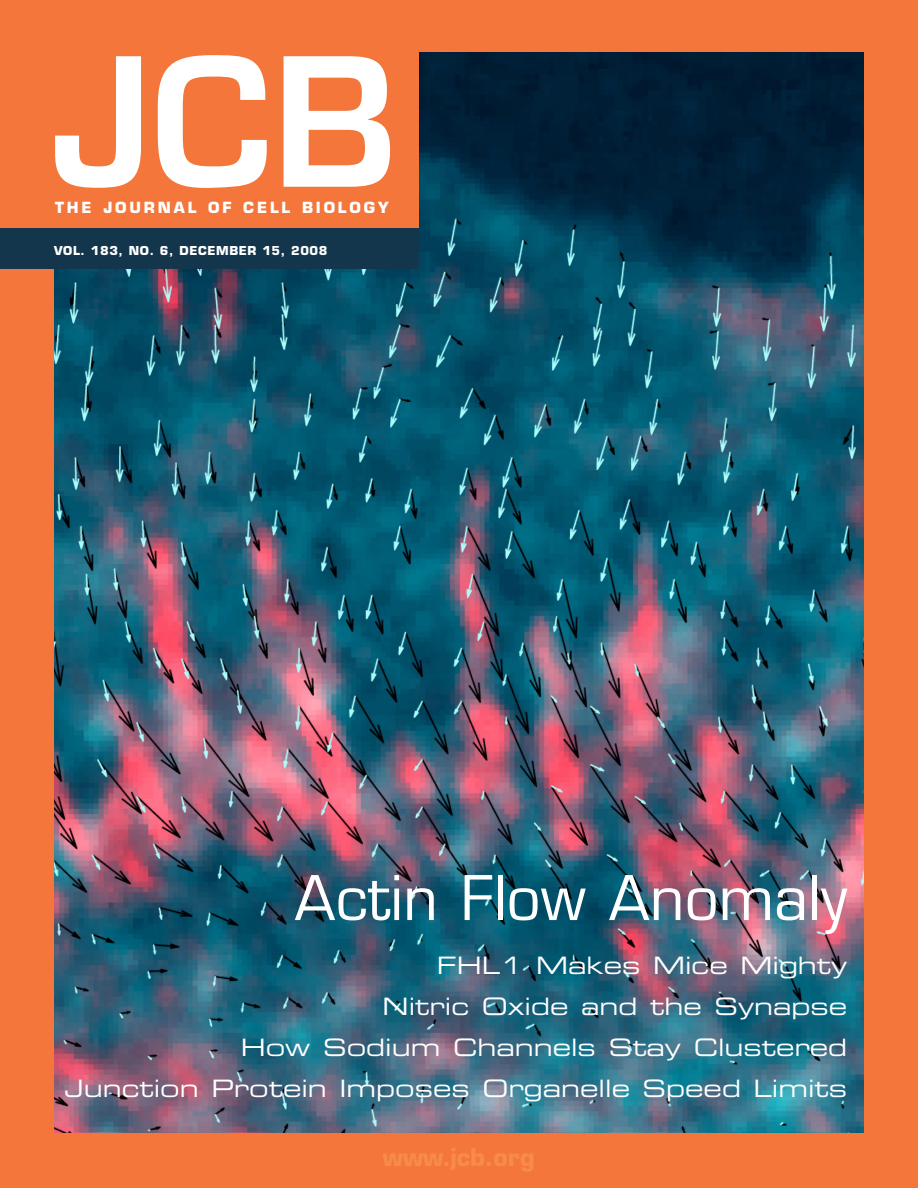
<style>
.page{position:relative;width:918px;height:1188px;background:#f4763b}
.page>*{position:absolute;margin:0;border:0;box-sizing:border-box;transform-origin:0 0}
.t1{font:600 174px "Eurostile LT Std";color:#fff}
.t2{font:60px "Eurostile LT Std";color:#fff}
.t3{font:24px/40.8px "Eurostile LT Std Ex 2";color:#fff;text-align:right}
.t4{font:700 24px "Eurostile LT Std";color:#f68b4b}
.t5{font:700 15px "Eurostile LT Std";letter-spacing:.19em;color:#fff}
.t6{font:700 12px "Eurostile LT Std";letter-spacing:.05em;color:#fff}
</style>
<div class="page">
<img style="left:54px;top:52px;width:810px;height:1080px">
<div style="left:0;top:17px;width:418px;height:211px;background:#f4763b"></div>
<div style="left:0;top:228px;width:418px;height:41px;background:#13364d"></div>
<h1 class="t1" style="left:50px;top:14px;width:349px">JCB</h1>
<p class="t5" style="left:55px;top:198px;width:335px">THE JOURNAL OF CELL BIOLOGY</p>
<p class="t6" style="left:54px;top:243px;width:145px">VOL. 183, NO. 6, Dece</p>
<p class="t6" style="left:216px;top:243px;width:23px">mber</p>
<p class="t6" style="left:262px;top:243px;width:67px">15, 2008</p>
<h2 class="t2" style="left:294px;top:862px;width:554px">Actin Flow Anomaly</h2>
<p class="t3" style="left:65px;top:945px;width:784px">FHL1 Makes Mice Mighty<br>Nitric Oxide and the Synapse<br>How Sodium Channels Stay Clustered<br>Junction Protein Imposes Organelle Speed Limits</p>
<p class="t4" style="left:383px;top:1142px;width:154px">www.jcb.org</p>
</div>
